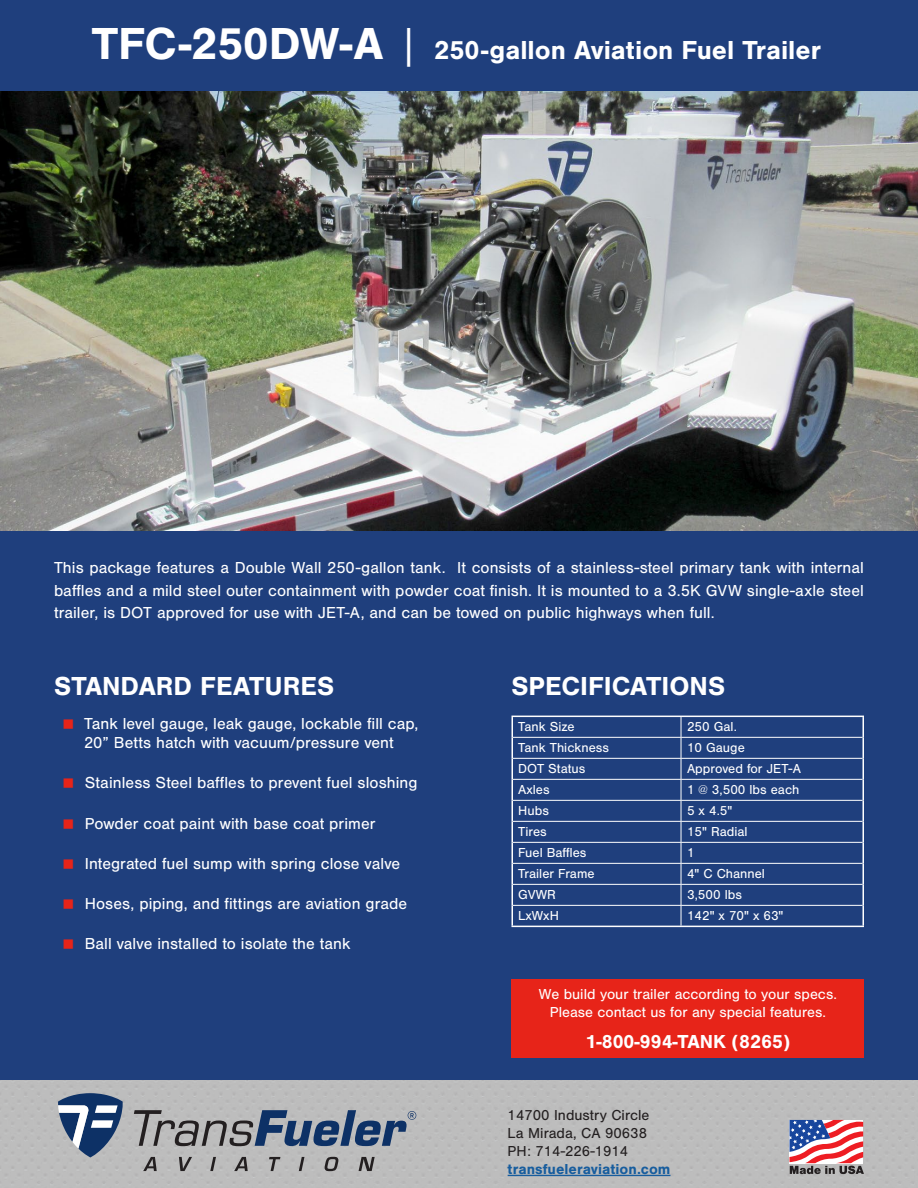
<style>
.page{position:relative;width:918px;height:1188px;background:#fff}
.page>*{position:absolute;margin:0;border:0;box-sizing:border-box;transform-origin:0 0}
.t1{font:700 27px "Nimbus San";color:#fff}
.t2{font:700 19.5px "Nimbus San";color:#fff}
.t3{font:16.5px/22.5px "Nimbus San";letter-spacing:.005em;color:#fff}
.t4{font:15px/18px "Nimbus San";color:#fff;text-align:center}
.t5{font:15px "Nimbus San";color:#231f20}
.t6{font:700 15px "Nimbus San";color:#175d9e}
.t7{font:13.5px "Nimbus San";color:#fff}
.s1{font-size:46.5px}
.s2{font-weight:300;font-size:46.5px}
</style>
<div class="page">
<img style="left:0;top:91px;width:918px;height:440px">
<div style="left:0;top:531px;width:918px;height:549px;background:#1f3f7d"></div>
<div style="left:0;top:0;width:918px;height:91px;background:#1f3f7d"></div>
<div style="left:512px;top:979px;width:352px;height:78px;background:#e72419"></div>
<hr style="left:862px;top:717px;width:2px;height:20px;background:#fff">
<hr style="left:862px;top:737px;width:2px;height:21px;background:#fff">
<hr style="left:862px;top:758px;width:2px;height:21px;background:#fff">
<hr style="left:862px;top:779px;width:2px;height:21px;background:#fff">
<hr style="left:862px;top:800px;width:2px;height:21px;background:#fff">
<hr style="left:862px;top:821px;width:2px;height:21px;background:#fff">
<hr style="left:862px;top:842px;width:2px;height:21px;background:#fff">
<hr style="left:862px;top:863px;width:2px;height:21px;background:#fff">
<hr style="left:862px;top:884px;width:2px;height:21px;background:#fff">
<svg style="left:512px;top:717px;width:1px;height:209px"></svg>
<hr style="left:862px;top:905px;width:2px;height:21px;background:#fff">
<hr style="left:513px;top:737px;width:168px;height:1px;background:#fff">
<hr style="left:681px;top:737px;width:182px;height:1px;background:#fff">
<hr style="left:513px;top:758px;width:168px;height:1px;background:#fff">
<hr style="left:681px;top:758px;width:182px;height:1px;background:#fff">
<hr style="left:513px;top:779px;width:168px;height:1px;background:#fff">
<hr style="left:681px;top:779px;width:182px;height:1px;background:#fff">
<hr style="left:513px;top:800px;width:168px;height:1px;background:#fff">
<hr style="left:681px;top:800px;width:182px;height:1px;background:#fff">
<hr style="left:513px;top:821px;width:168px;height:1px;background:#fff">
<hr style="left:681px;top:821px;width:182px;height:1px;background:#fff">
<hr style="left:513px;top:842px;width:168px;height:1px;background:#fff">
<hr style="left:681px;top:842px;width:182px;height:1px;background:#fff">
<hr style="left:513px;top:863px;width:168px;height:1px;background:#fff">
<hr style="left:681px;top:863px;width:182px;height:1px;background:#fff">
<hr style="left:513px;top:884px;width:168px;height:1px;background:#fff">
<hr style="left:681px;top:884px;width:182px;height:1px;background:#fff">
<svg style="left:681px;top:717px;width:1px;height:209px"></svg>
<hr style="left:513px;top:905px;width:168px;height:1px;background:#fff">
<hr style="left:681px;top:905px;width:182px;height:1px;background:#fff">
<hr style="left:512px;top:926px;width:169px;height:1px;background:#fff">
<hr style="left:681px;top:926px;width:183px;height:1px;background:#fff">
<hr style="left:512px;top:716px;width:169px;height:1px;background:#fff">
<hr style="left:681px;top:716px;width:183px;height:1px;background:#fff">
<svg style="left:789px;top:1120px;width:75px;height:54px"></svg>
<hr style="left:508px;top:1175px;width:163px;height:1px;background:#175d9e">
<svg style="left:58px;top:1093px;width:66px;height:64px"></svg>
<svg style="left:143px;top:1157px;width:14px;height:14px"></svg>
<svg style="left:179px;top:1157px;width:13px;height:14px"></svg>
<svg style="left:210px;top:1157px;width:6px;height:14px"></svg>
<svg style="left:234px;top:1157px;width:14px;height:14px"></svg>
<svg style="left:269px;top:1157px;width:11px;height:14px"></svg>
<svg style="left:299px;top:1157px;width:5px;height:14px"></svg>
<svg style="left:325px;top:1157px;width:13px;height:14px"></svg>
<svg style="left:359px;top:1157px;width:16px;height:14px"></svg>
<svg style="left:134px;top:1110px;width:282px;height:36px;background:#7f8895"></svg>
<p class="t1" style="left:92px;top:35px;width:731px"><span class="s1">TFC-250DW-A</span> <span class="s2">|</span> 250-gallon Aviation Fuel Trailer</p>
<p class="t3" style="left:54px;top:557px;width:812px;text-align:justify">This package features a Double Wall 250-gallon tank. It consists of a stainless-steel primary tank with internal baffles and a mild steel outer containment with powder coat finish. It is mounted to a 3.5K GVW single-axle steel trailer, is DOT approved for use with JET-A, and can be towed on public highways when full.</p>
<p class="t1" style="left:54px;top:671px;width:282px">STANDARD FEATURES</p>
<p class="t3" style="left:84px;top:714px;width:336px;line-height:19.8px">Tank level gauge, leak gauge, lockable fill cap,<br>20” Betts hatch with vacuum/pressure vent</p>
<p class="t3" style="left:85px;top:772px;width:334px">Stainless Steel baffles to prevent fuel sloshing</p>
<p class="t3" style="left:85px;top:812px;width:292px">Powder coat paint with base coat primer</p>
<p class="t3" style="left:85px;top:852px;width:317px">Integrated fuel sump with spring close valve</p>
<p class="t3" style="left:85px;top:892px;width:324px">Hoses, piping, and fittings are aviation grade</p>
<p class="t3" style="left:85px;top:932px;width:267px">Ball valve installed to isolate the tank</p>
<p class="t1" style="left:512px;top:671px;width:215px">SPECIFICATIONS</p>
<p class="t7" style="left:518px;top:719px;width:58px">Tank Size</p>
<p class="t7" style="left:687px;top:719px;width:51px">250 Gal.</p>
<p class="t7" style="left:518px;top:740px;width:92px">Tank Thickness</p>
<p class="t7" style="left:687px;top:740px;width:59px">10 Gauge</p>
<p class="t7" style="left:518px;top:761px;width:69px">DOT Status</p>
<p class="t7" style="left:687px;top:761px;width:116px">Approved for JET-A</p>
<p class="t7" style="left:518px;top:782px;width:33px">Axles</p>
<p class="t7" style="left:687px;top:782px;width:114px">1 @ 3,500 lbs each</p>
<p class="t7" style="left:518px;top:803px;width:32px">Hubs</p>
<p class="t7" style="left:687px;top:803px;width:47px">5 x 4.5"</p>
<p class="t7" style="left:518px;top:824px;width:30px">Tires</p>
<p class="t7" style="left:687px;top:824px;width:62px">15" Radial</p>
<p class="t7" style="left:518px;top:845px;width:70px">Fuel Baffles</p>
<p class="t7" style="left:687px;top:845px;width:9px">1</p>
<p class="t7" style="left:518px;top:866px;width:78px">Trailer Frame</p>
<p class="t7" style="left:687px;top:866px;width:79px">4" C Channel</p>
<p class="t7" style="left:518px;top:887px;width:39px">GVWR</p>
<p class="t7" style="left:687px;top:887px;width:56px">3,500 lbs</p>
<p class="t7" style="left:518px;top:908px;width:42px">LxWxH</p>
<p class="t7" style="left:687px;top:908px;width:98px">142" x 70" x 63"</p>
<p class="t4" style="left:539px;top:986px;width:300px">We build your trailer according to your specs.<br>Please contact us for any special features.</p>
<p class="t2" style="left:586px;top:1030px;width:206px">1-800-994-TANK (8265)</p>
<p class="t5" style="left:508px;top:1107px;width:143px">14700 Industry Circle</p>
<p class="t5" style="left:508px;top:1125px;width:141px">La Mirada, CA 90638</p>
<p class="t5" style="left:508px;top:1143px;width:122px">PH: 714-226-1914</p>
<p class="t6" style="left:508px;top:1161px;width:164px">transfueleraviation.com</p>
</div>
